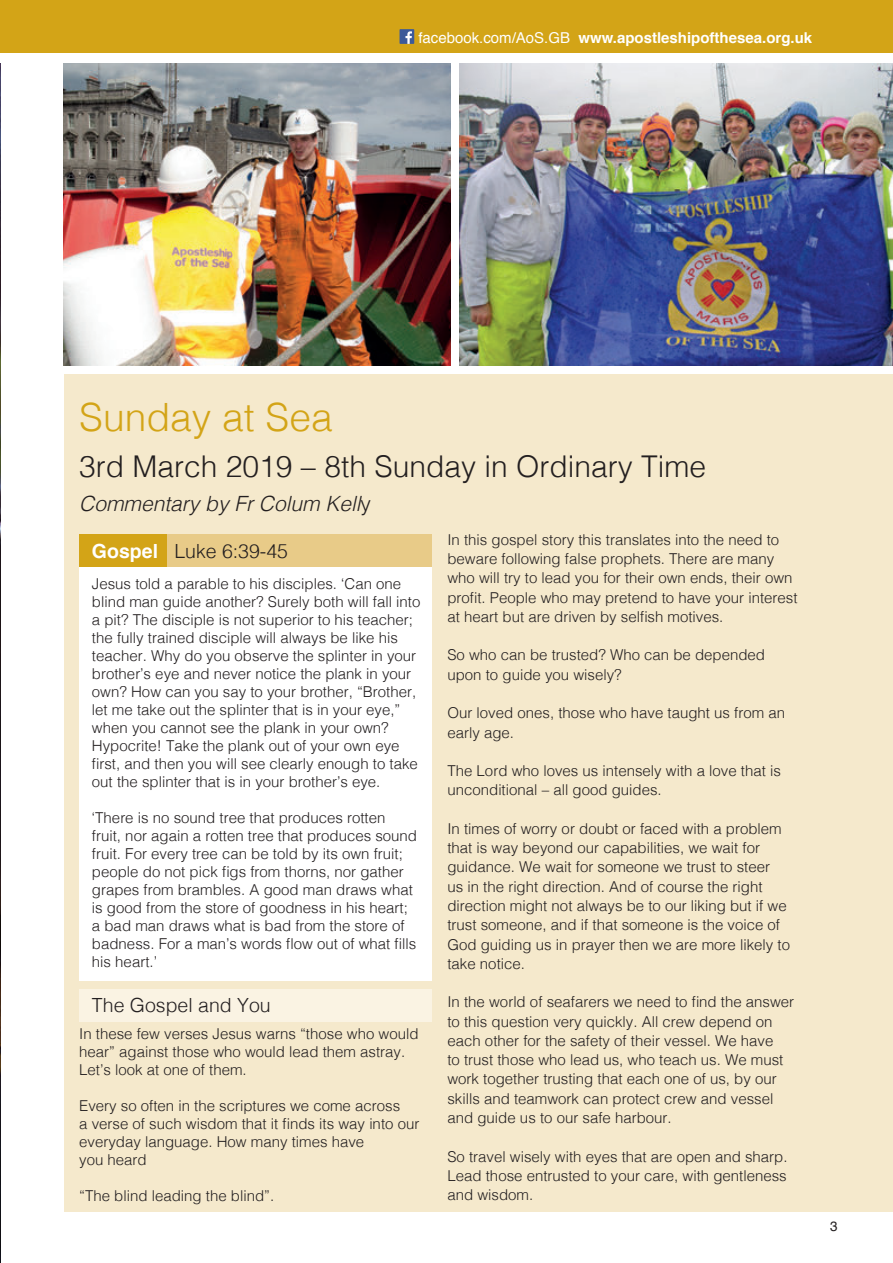
<style>
.page{position:relative;width:893px;height:1263px;background:#fff}
.page>*{position:absolute;margin:0;border:0;box-sizing:border-box;transform-origin:0 0}
.t1{font:300 39px "Helvetica";color:#d3a417}
.t2{font:300 30px "Helvetica";color:#231f20}
.t3{font:italic 300 21px "Helvetica";color:#231f20}
.t4{font:300 19.5px "Helvetica";color:#231f20}
.t5{font:300 15px/18px "Helvetica";color:#231f20}
.t6{font:700 15px "Helvetica";color:#fff}
.t7{font:13.5px "Helvetica";color:#231f20}
.s1{font-weight:400}
.s2{font-style:normal}
.s3{font-weight:700;color:#fff}
</style>
<div class="page">
<div style="left:0;top:0;width:893px;height:53px;background:#d3a417"></div>
<div style="left:64px;top:374px;width:829px;height:838px;background:#f5e9cc"></div>
<img style="left:0;top:64px;width:1px;height:1198px">
<img style="left:64px;top:64px;width:387px;height:302px">
<img style="left:459px;top:64px;width:434px;height:302px">
<div style="left:79px;top:534px;width:353px;height:446px;background:#fff"></div>
<div style="left:79px;top:534px;width:353px;height:33px;background:#e8cb88"></div>
<div style="left:79px;top:534px;width:88px;height:33px;background:#d3a417"></div>
<div style="left:79px;top:989px;width:353px;height:33px;background:#faf3e3"></div>
<div style="left:400px;top:29px;width:14px;height:15px;background:#3c5a99"></div>
<svg style="left:405px;top:31px;width:7px;height:13px"></svg>
<p class="t6" style="left:418px;top:25px;width:395px"><span class="s1">facebook.com/AoS.GB</span> www.apostleshipofthesea.org.uk</p>
<h1 class="t1" style="left:79px;top:384px;width:255px">Sunday at Sea</h1>
<h2 class="t2" style="left:79px;top:441px;width:628px">3rd March 2019 – 8th Sunday in Ordinary Time</h2>
<h3 class="t3" style="left:79px;top:486px;width:293px">Commentary by Fr Colum Kell<span class="s2">y</span></h3>
<h3 class="t4" style="left:92px;top:535px;width:198px"><span class="s3">Gospel</span> Luke 6:39-45</h3>
<p class="t5" style="left:92px;top:574px;width:330px">Jesus told a parable to his disciples. ‘Can one blind man guide another? Surely both will fall into a pit? The disciple is not superior to his teacher; the fully trained disciple will always be like his teacher. Why do you observe the splinter in your brother’s eye and never notice the plank in your own? How can you say to your brother, “Brother, let me take out the splinter that is in your eye,” when you cannot see the plank in your own?<br>Hypocrite! Take the plank out of your own eye first, and then you will see clearly enough to take out the splinter that is in your brother’s eye.</p>
<p class="t5" style="left:92px;top:808px;width:327px">‘There is no sound tree that produces rotten fruit, nor again a rotten tree that produces sound fruit. For every tree can be told by its own fruit; people do not pick figs from thorns, nor gather grapes from brambles. A good man draws what is good from the store of goodness in his heart; a bad man draws what is bad from the store of badness. For a man’s words flow out of what fills his heart.’</p>
<h3 class="t4" style="left:92px;top:988px;width:180px">The Gospel and You</h3>
<p class="t5" style="left:79px;top:1023px;width:341px">In these few verses Jesus warns “those who would hear” against those who would lead them astray.<br>Let’s look at one of them.</p>
<p class="t5" style="left:79px;top:1095px;width:342px">Every so often in the scriptures we come across<br>a verse of such wisdom that it finds its way into our everyday language. How many times have<br>you heard</p>
<p class="t5" style="left:79px;top:1185px;width:197px">“The blind leading the blind”.</p>
<p class="t5" style="left:447px;top:529px;width:352px;line-height:19.2px">In this gospel story this translates into the need to beware following false prophets. There are many who will try to lead you for their own ends, their own profit. People who may pretend to have your interest at heart but are driven by selfish motives.</p>
<p class="t5" style="left:447px;top:644px;width:319px;line-height:19.4px">So who can be trusted? Who can be depended upon to guide you wisely?</p>
<p class="t5" style="left:447px;top:702px;width:339px;line-height:19.2px">Our loved ones, those who have taught us from an early age.</p>
<p class="t5" style="left:447px;top:760px;width:335px;line-height:19.4px">The Lord who loves us intensely with a love that is unconditional – all good guides.</p>
<p class="t5" style="left:447px;top:818px;width:344px;line-height:19.2px">In times of worry or doubt or faced with a problem that is way beyond our capabilities, we wait for guidance. We wait for someone we trust to steer<br>us in the right direction. And of course the right direction might not always be to our liking but if we trust someone, and if that someone is the voice of God guiding us in prayer then we are more likely to take notice.</p>
<p class="t5" style="left:447px;top:991px;width:348px;line-height:19.4px">In the world of seafarers we need to find the answer to this question very quickly. All crew depend on each other for the safety of their vessel. We have<br>to trust those who lead us, who teach us. We must work together trusting that each one of us, by our skills and teamwork can protect crew and vessel and guide us to our safe harbour.</p>
<p class="t5" style="left:447px;top:1145px;width:342px;line-height:19.2px;text-align:justify">So travel wisely with eyes that are open and sharp.<br>Lead those entrusted to your care, with gentleness and wisdom.</p>
<p class="t7" style="left:830px;top:1215px;width:9px">3</p>
</div>
